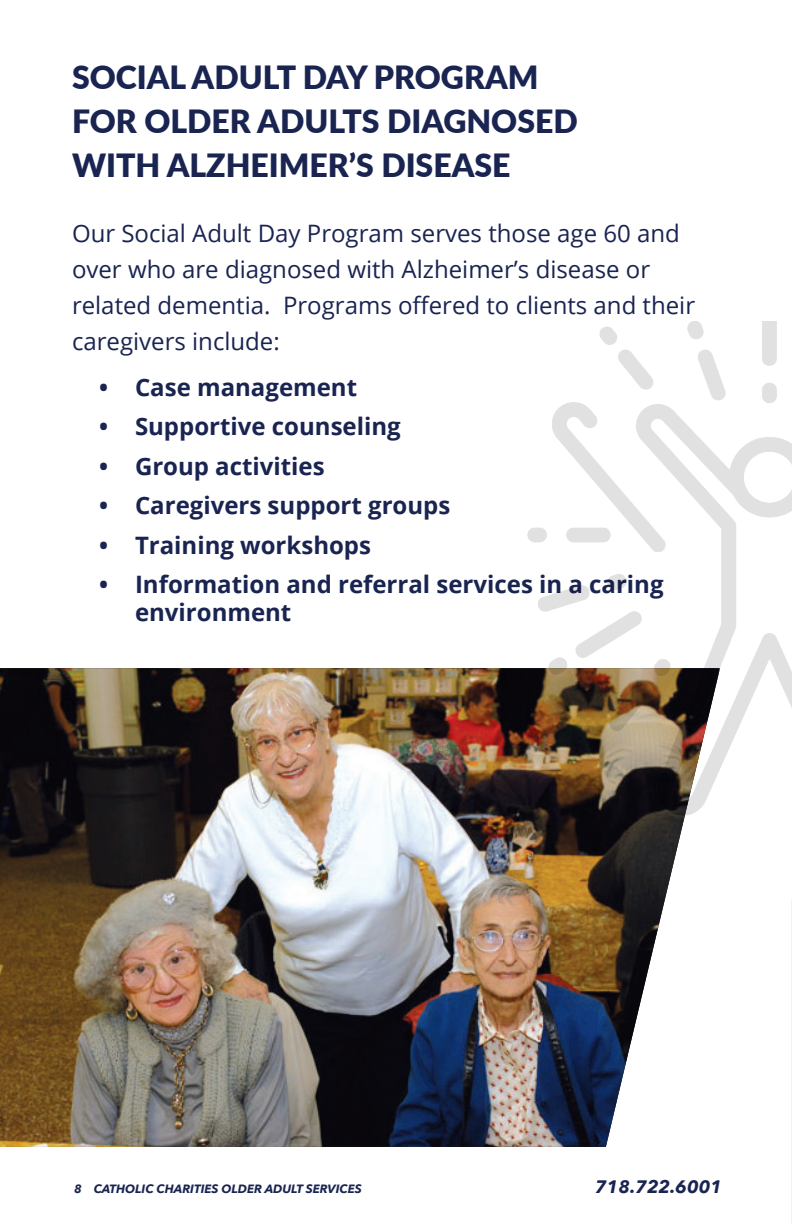
<style>
.page{position:relative;width:792px;height:1224px;background:#fff}
.page>*{position:absolute;margin:0;border:0;box-sizing:border-box;transform-origin:0 0}
.t1{font:900 32px "Lato";color:#192451}
.t2{font:24px/36px "Open Sans";color:#192451}
.t3{font:700 24px/28px "Open Sans";color:#192451}
.t4{font:italic 700 18px "Avenir Next";color:#192451}
.t5{font:italic 700 12px "Avenir Next";color:#192451}
</style>
<div class="page">
<hr style="left:791px;top:900px;width:1px;height:324px;background:#fcb828">
<img style="left:0;top:668px;width:685px;height:479px">
<img style="left:527px;top:321px;width:265px;height:495px">
<p class="t1" style="left:72px;top:53px;width:468px">SOCIAL ADULT DAY PROGRAM</p>
<p class="t1" style="left:72px;top:97px;width:507px">FOR OLDER ADULTS DIAGNOSED</p>
<p class="t1" style="left:72px;top:141px;width:440px">WITH ALZHEIMER’S DISEASE</p>
<p class="t2" style="left:72px;top:214px;width:625px">Our Social Adult Day Program serves those age 60 and over who are diagnosed with Alzheimer’s disease or related dementia. Programs offered to clients and their caregivers include:</p>
<p class="t3" style="left:99px;top:372px;width:260px">• Case management</p>
<p class="t3" style="left:99px;top:412px;width:303px">• Supportive counseling</p>
<p class="t3" style="left:99px;top:451px;width:227px">• Group activities</p>
<p class="t3" style="left:99px;top:491px;width:353px">• Caregivers support groups</p>
<p class="t3" style="left:99px;top:530px;width:274px">• Training workshops</p>
<p class="t3" style="left:135px;top:570px;width:530px;text-indent:-36px">• Information and referral services in a caring environment</p>
<p class="t5" style="left:74px;top:1178px;width:289px">8 CATHOLIC CHARITIES OLDER ADULT SERVICES</p>
<p class="t4" style="left:595px;top:1171px;width:128px">718.722.6001</p>
</div>
